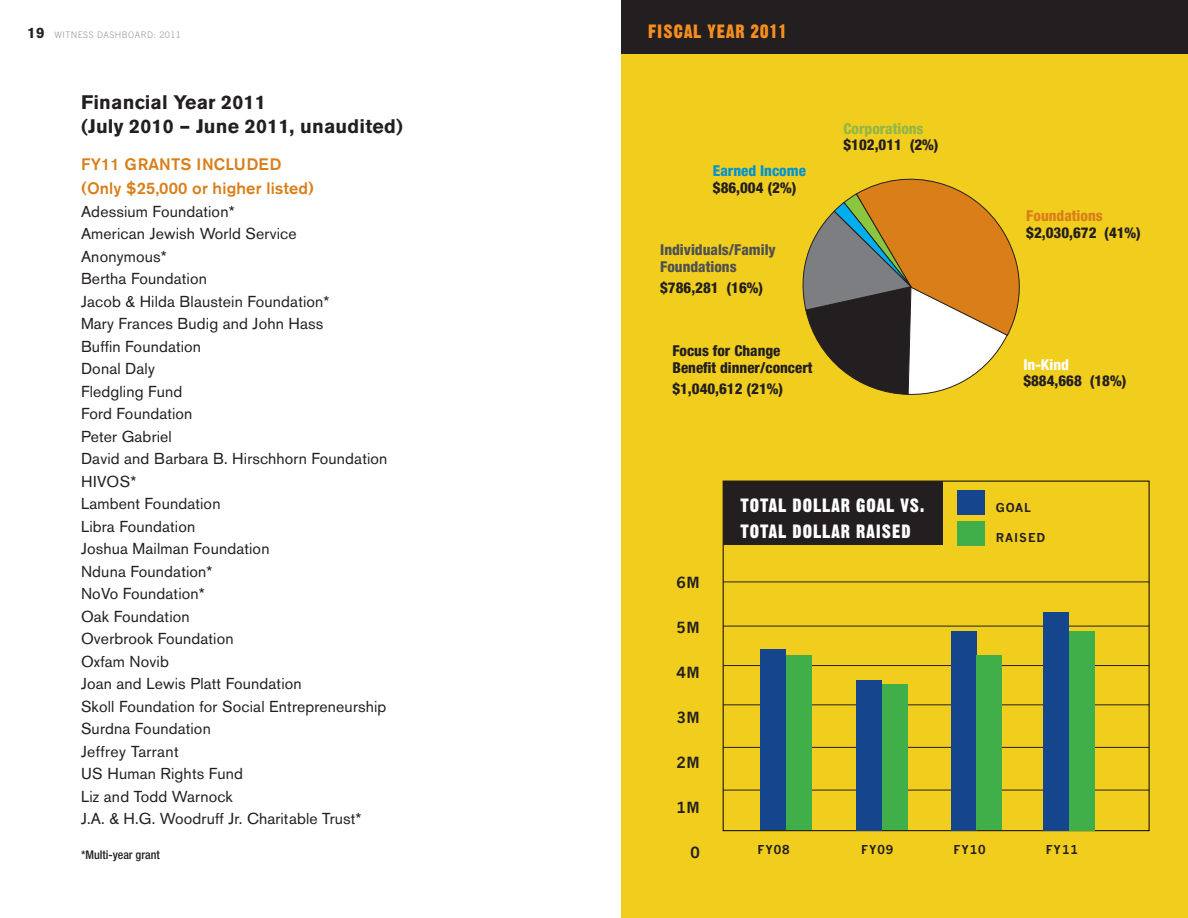
<style>
.page{position:relative;width:1188px;height:918px;background:#fff}
.page>*{position:absolute;margin:0;border:0;box-sizing:border-box;transform-origin:0 0}
.t1{font:700 19.5px/23.4px "Akzidenz Grotesk BE";letter-spacing:.01em;color:#231f20}
.t2{font:18.75px/25.5px "Gothic Thirteen";letter-spacing:.05em;color:#fff}
.t3{font:18.75px "Gothic Thirteen";color:#f68e1e}
.t4{font:500 16.5px/24px "Akzidenz Grotesk BE";letter-spacing:.01em;color:#d97e19}
.t5{font:15.75px/22.5px "Akzidenz Grotesk BE";letter-spacing:.01em;color:#231f20}
.t6{font:800 condensed 15px/16.5px "Helvetica Neue LT Std";color:#231f20}
.t7{font:800 condensed 15px/16.5px "Helvetica Neue LT Std";color:#505052}
.t8{font:700 15px "News Gothic";letter-spacing:.05em;color:#231f20}
.t9{font:800 condensed 15px "Helvetica Neue LT Std";color:#0093d0}
.t10{font:800 condensed 15px "Helvetica Neue LT Std";color:#91b64a}
.t11{font:800 condensed 15px "Helvetica Neue LT Std";color:#d97e19}
.t12{font:800 condensed 15px "Helvetica Neue LT Std";color:#fff}
.t13{font:700 12px "News Gothic";letter-spacing:.075em;color:#231f20}
.t14{font:500 condensed 12px "Helvetica Neue LT Std";color:#231f20}
.t15{font:300 9px "Trade Gothic";letter-spacing:.05em;color:#97999c}
.s1{font-family:"Akzidenz Grotesk BE";font-weight:700;font-size:15px;color:#231f20}
</style>
<div class="page">
<div style="left:621px;top:0;width:567px;height:918px;background:#f1ce1e"></div>
<div style="left:723px;top:482px;width:219px;height:63px;background:#231f20"></div>
<div style="left:957px;top:491px;width:27px;height:24px;background:#14458d"></div>
<div style="left:957px;top:521px;width:27px;height:25px;background:#40ae49"></div>
<hr style="left:723px;top:790px;width:426px;height:1px;background:#231f20">
<hr style="left:723px;top:747px;width:426px;height:1px;background:#231f20">
<hr style="left:723px;top:704px;width:426px;height:1px;background:#231f20">
<hr style="left:723px;top:665px;width:426px;height:1px;background:#231f20">
<hr style="left:723px;top:626px;width:426px;height:1px;background:#231f20">
<hr style="left:723px;top:582px;width:426px;height:1px;background:#231f20">
<div style="left:761px;top:649px;width:25px;height:181px;background:#14458d"></div>
<div style="left:856px;top:680px;width:26px;height:150px;background:#14458d"></div>
<div style="left:951px;top:631px;width:26px;height:199px;background:#14458d"></div>
<div style="left:1043px;top:612px;width:26px;height:218px;background:#14458d"></div>
<div style="left:786px;top:656px;width:26px;height:174px;background:#40ae49"></div>
<div style="left:882px;top:684px;width:25px;height:146px;background:#40ae49"></div>
<div style="left:977px;top:656px;width:25px;height:174px;background:#40ae49"></div>
<div style="left:1069px;top:631px;width:26px;height:199px;background:#40ae49"></div>
<svg style="left:802px;top:178px;width:218px;height:217px"></svg>
<div style="left:621px;top:0;width:567px;height:54px;background:#231f20"></div>
<p class="t15" style="left:27px;top:30px;width:155px"><span class="s1">19</span> WITNESS DASHBOARD: 2011</p>
<p class="t3" style="left:648px;top:20px;width:10px">FISCAL</p>
<p class="t3" style="left:708px;top:20px;width:11px">YEAR</p>
<p class="t3" style="left:751px;top:20px;width:38px">2011</p>
<p class="t1" style="left:81px;top:91px;width:323px">Financial Year 2011<br>(July 2010 – June 2011, unaudited)</p>
<p class="t4" style="left:81px;top:152px;width:235px">FY11 GRANTS INCLUDED (Only $25,000 or higher listed)</p>
<p class="t5" style="left:81px;top:200px;width:308px">Adessium Foundation*<br>American Jewish World Service<br>Anonymous*<br>Bertha Foundation<br>Jacob &amp; Hilda Blaustein Foundation*<br>Mary Frances Budig and John Hass<br>Buffin Foundation<br>Donal Daly<br>Fledgling Fund<br>Ford Foundation<br>Peter Gabriel<br>David and Barbara B. Hirschhorn Foundation<br>HIVOS*<br>Lambent Foundation<br>Libra Foundation<br>Joshua Mailman Foundation<br>Nduna Foundation*<br>NoVo Foundation*<br>Oak Foundation<br>Overbrook Foundation<br>Oxfam Novib<br>Joan and Lewis Platt Foundation<br>Skoll Foundation for Social Entrepreneurship<br>Surdna Foundation<br>Jeffrey Tarrant<br>US Human Rights Fund<br>Liz and Todd Warnock<br>J.A. &amp; H.G. Woodruff Jr. Charitable Trust*</p>
<p class="t11" style="left:1026px;top:207px;width:78px">Foundations</p>
<p class="t10" style="left:843px;top:119px;width:82px">Corporations</p>
<p class="t6" style="left:843px;top:137px;width:97px">$102,011 (2%)</p>
<p class="t9" style="left:713px;top:161px;width:95px">Earned Income</p>
<p class="t6" style="left:713px;top:179px;width:85px">$86,004 (2%)</p>
<p class="t6" style="left:1026px;top:224px;width:116px">$2,030,672 (41%)</p>
<p class="t7" style="left:660px;top:242px;width:117px">Individuals/Family<br>Foundations</p>
<p class="t6" style="left:660px;top:279px;width:105px">$786,281 (16%)</p>
<p class="t6" style="left:672px;top:342px;width:142px">Focus for Change<br>Benefit dinner/concert</p>
<p class="t6" style="left:672px;top:380px;width:112px">$1,040,612 (21%)</p>
<p class="t12" style="left:1023px;top:355px;width:47px">In-Kind</p>
<p class="t6" style="left:1023px;top:373px;width:105px">$884,668 (18%)</p>
<p class="t2" style="left:741px;top:493px;width:185px">TOTAL DOLLAR GOAL VS.<br>TOTAL DOLLAR RAISED</p>
<p class="t13" style="left:996px;top:500px;width:28px">GOAL</p>
<p class="t13" style="left:996px;top:531px;width:8px">RAI</p>
<p class="t13" style="left:1019px;top:531px;width:18px">SED</p>
<p class="t8" style="left:677px;top:574px;width:22px">6M</p>
<p class="t8" style="left:677px;top:619px;width:22px">5M</p>
<p class="t8" style="left:677px;top:664px;width:22px">4M</p>
<p class="t8" style="left:677px;top:709px;width:22px">3M</p>
<p class="t8" style="left:677px;top:754px;width:22px">2M</p>
<p class="t8" style="left:677px;top:799px;width:22px">1M</p>
<p class="t8" style="left:691px;top:844px;width:11px">0</p>
<p class="t13" style="left:758px;top:842px;width:34px">FY08</p>
<p class="t13" style="left:861px;top:842px;width:34px">FY09</p>
<p class="t13" style="left:954px;top:842px;width:34px">FY10</p>
<p class="t13" style="left:1046px;top:842px;width:34px">FY11</p>
<p class="t14" style="left:81px;top:848px;width:80px">*Multi-year grant</p>
</div>
